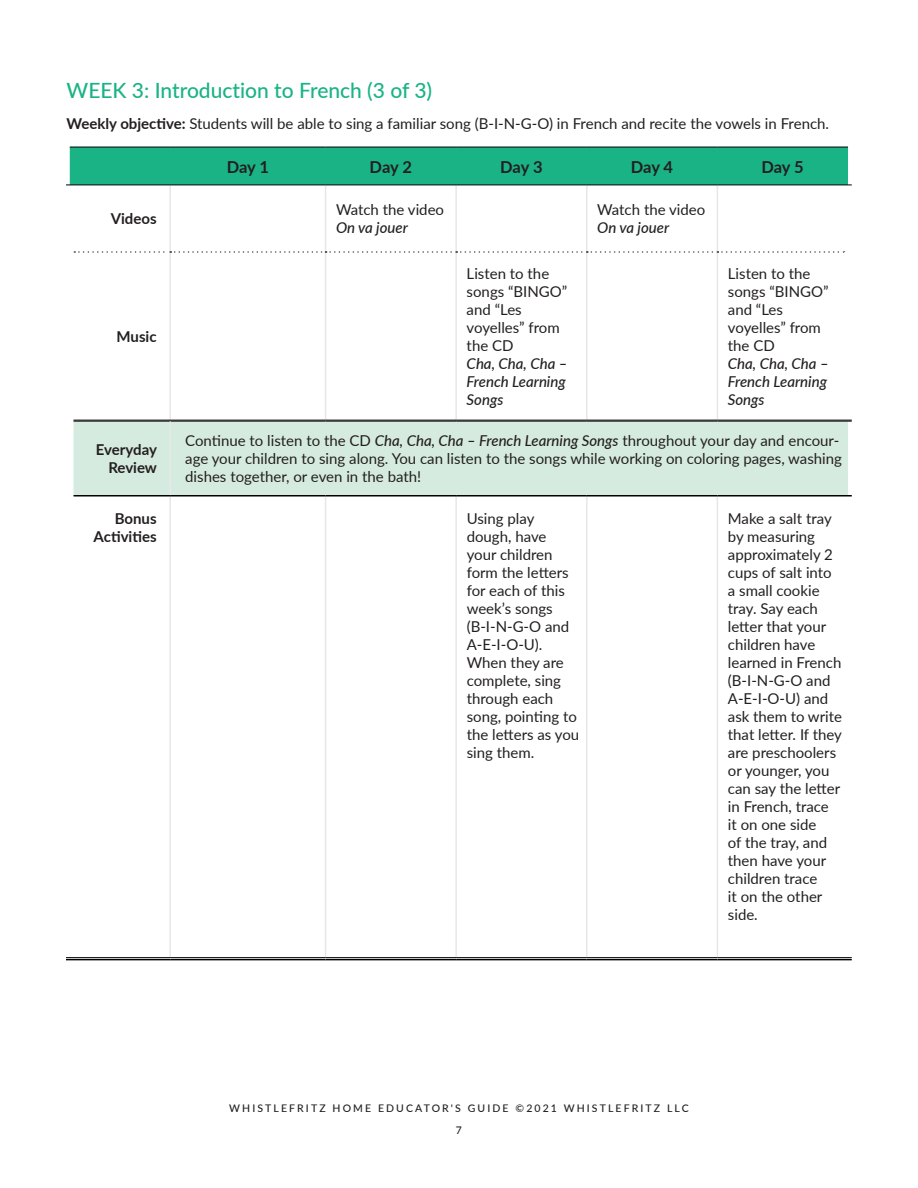
<style>
.page{position:relative;width:918px;height:1188px;background:#fff}
.page>*{position:absolute;margin:0;border:0;box-sizing:border-box;transform-origin:0 0}
.t1{font:500 21px "Lato";color:#1ab386}
.t2{font:700 16.5px "Lato";letter-spacing:-.015em;color:#231f20}
.t3{font:15px/18px "Lato";color:#231f20}
.t4{font:italic 500 15px/18px "Lato";color:#231f20;text-align:justify}
.t5{font:700 15px/18px "Lato";color:#231f20;text-align:right}
.t6{font:500 10.5px/21.1px "Lato";letter-spacing:.2em;color:#231f20;text-align:center}
.s1{font-weight:700}
.s2{font-weight:500;font-style:italic}
</style>
<div class="page">
<div style="left:70px;top:148px;width:778px;height:37px;background:#1ab386"></div>
<div style="left:74px;top:422px;width:774px;height:73px;background:#d6ebe0"></div>
<hr style="left:169px;top:185px;width:2px;height:66px;background:#e6e7e9">
<hr style="left:325px;top:185px;width:1px;height:66px;background:#e6e7e9">
<hr style="left:455px;top:185px;width:2px;height:66px;background:#e6e7e9">
<hr style="left:586px;top:185px;width:2px;height:66px;background:#e6e7e9">
<hr style="left:717px;top:185px;width:1px;height:66px;background:#e6e7e9">
<hr style="left:169px;top:253px;width:2px;height:167px;background:#e6e7e9">
<hr style="left:325px;top:253px;width:1px;height:167px;background:#e6e7e9">
<hr style="left:455px;top:253px;width:2px;height:167px;background:#e6e7e9">
<hr style="left:586px;top:253px;width:2px;height:167px;background:#e6e7e9">
<hr style="left:717px;top:253px;width:1px;height:167px;background:#e6e7e9">
<hr style="left:169px;top:496px;width:2px;height:461px;background:#e6e7e9">
<hr style="left:325px;top:496px;width:1px;height:461px;background:#e6e7e9">
<hr style="left:455px;top:496px;width:2px;height:461px;background:#e6e7e9">
<hr style="left:586px;top:496px;width:2px;height:461px;background:#e6e7e9">
<hr style="left:717px;top:496px;width:1px;height:461px;background:#e6e7e9">
<svg style="left:74px;top:251px;width:771px;height:2px"></svg>
<hr style="left:74px;top:420px;width:96px;height:1px;background:#000">
<hr style="left:74px;top:421px;width:96px;height:1px;background:#000">
<hr style="left:170px;top:420px;width:156px;height:1px;background:#000">
<hr style="left:170px;top:421px;width:156px;height:1px;background:#000">
<hr style="left:326px;top:420px;width:130px;height:1px;background:#000">
<hr style="left:326px;top:421px;width:130px;height:1px;background:#000">
<hr style="left:456px;top:420px;width:131px;height:1px;background:#000">
<hr style="left:456px;top:421px;width:131px;height:1px;background:#000">
<hr style="left:587px;top:420px;width:130px;height:1px;background:#000">
<hr style="left:587px;top:421px;width:130px;height:1px;background:#000">
<hr style="left:717px;top:420px;width:135px;height:1px;background:#000">
<hr style="left:717px;top:421px;width:135px;height:1px;background:#000">
<hr style="left:169px;top:422px;width:2px;height:73px;background:#e6e7e9">
<hr style="left:70px;top:147px;width:100px;height:1px;background:#000">
<hr style="left:170px;top:147px;width:156px;height:1px;background:#000">
<hr style="left:326px;top:147px;width:130px;height:1px;background:#000">
<hr style="left:456px;top:147px;width:131px;height:1px;background:#000">
<hr style="left:587px;top:147px;width:130px;height:1px;background:#000">
<hr style="left:717px;top:147px;width:131px;height:1px;background:#000">
<hr style="left:66px;top:185px;width:104px;height:1px;background:#000">
<hr style="left:170px;top:185px;width:156px;height:1px;background:#000">
<hr style="left:326px;top:185px;width:130px;height:1px;background:#000">
<hr style="left:456px;top:185px;width:131px;height:1px;background:#000">
<hr style="left:587px;top:185px;width:130px;height:1px;background:#000">
<hr style="left:717px;top:185px;width:135px;height:1px;background:#000">
<hr style="left:74px;top:495px;width:96px;height:1px;background:#000">
<hr style="left:170px;top:495px;width:156px;height:1px;background:#000">
<hr style="left:326px;top:495px;width:130px;height:1px;background:#000">
<hr style="left:456px;top:495px;width:131px;height:1px;background:#000">
<hr style="left:587px;top:495px;width:130px;height:1px;background:#000">
<hr style="left:717px;top:495px;width:135px;height:1px;background:#000">
<hr style="left:66px;top:957px;width:104px;height:1px;background:#000">
<hr style="left:66px;top:959px;width:104px;height:1px;background:#000">
<hr style="left:170px;top:957px;width:156px;height:1px;background:#000">
<hr style="left:170px;top:959px;width:156px;height:1px;background:#000">
<hr style="left:326px;top:957px;width:130px;height:1px;background:#000">
<hr style="left:326px;top:959px;width:130px;height:1px;background:#000">
<hr style="left:456px;top:957px;width:131px;height:1px;background:#000">
<hr style="left:456px;top:959px;width:131px;height:1px;background:#000">
<hr style="left:587px;top:957px;width:130px;height:1px;background:#000">
<hr style="left:587px;top:959px;width:130px;height:1px;background:#000">
<hr style="left:717px;top:957px;width:135px;height:1px;background:#000">
<hr style="left:717px;top:959px;width:135px;height:1px;background:#000">
<h1 class="t1" style="left:67px;top:75px;width:367px">WEEK 3: Introduction to French (3 of 3)</h1>
<p class="t3" style="left:67px;top:114px;width:762px"><span class="s1">Weekly objective:</span> Students will be able to sing a familiar song (B-I-N-G-O) in French and recite the vowels in French.</p>
<p class="t2" style="left:227px;top:154px;width:44px">Day 1</p>
<p class="t2" style="left:370px;top:154px;width:44px">Day 2</p>
<p class="t2" style="left:500px;top:154px;width:44px">Day 3</p>
<p class="t2" style="left:631px;top:154px;width:44px">Day 4</p>
<p class="t2" style="left:762px;top:154px;width:44px">Day 5</p>
<p class="t5" style="left:111px;top:209px;width:47px">Videos</p>
<p class="t3" style="left:336px;top:200px;width:110px">Watch the video</p>
<p class="t4" style="left:336px;top:218px;width:73px">On va jouer</p>
<p class="t3" style="left:597px;top:200px;width:110px">Watch the video</p>
<p class="t4" style="left:597px;top:218px;width:73px">On va jouer</p>
<p class="t5" style="left:117px;top:327px;width:42px">Music</p>
<p class="t3" style="left:467px;top:264px;width:102px">Listen to the songs “BINGO” and “Les voyelles” from the CD</p>
<p class="t4" style="left:467px;top:354px;width:102px">Cha, Cha, Cha – French Learning Songs</p>
<p class="t3" style="left:728px;top:264px;width:102px">Listen to the songs “BINGO” and “Les voyelles” from the CD</p>
<p class="t4" style="left:728px;top:354px;width:102px">Cha, Cha, Cha – French Learning Songs</p>
<p class="t5" style="left:96px;top:440px;width:63px">Everyday<br>Review</p>
<p class="t3" style="left:185px;top:431px;width:658px">Continue to listen to the CD <span class="s2">Cha, Cha, Cha – French Learning Songs</span> throughout your day and encour&shy;age your children to sing along. You can listen to the songs while working on coloring pages, washing dishes together, or even in the bath!</p>
<p class="t5" style="left:94px;top:509px;width:65px">Bonus<br>Activities</p>
<p class="t3" style="left:467px;top:509px;width:114px">Using play dough, have your children form the letters for each of this week’s songs (B-I-N-G-O and<br>A-E-I-O-U).<br>When they are complete, sing through each song, pointing to the letters as you sing them.</p>
<p class="t3" style="left:728px;top:509px;width:116px">Make a salt tray by measuring approximately 2 cups of salt into a small cookie tray. Say each letter that your children have learned in French (B-I-N-G-O and<br>A-E-I-O-U) and ask them to write that letter. If they are preschoolers or younger, you can say the letter in French, trace<br>it on one side<br>of the tray, and then have your children trace<br>it on the other side.</p>
<p class="t6" style="left:229px;top:1098px;width:461px">WHISTLEFRITZ HOME EDUCATOR'S GUIDE ©2021 WHISTLEFRITZ LLC<br>7</p>
</div>
